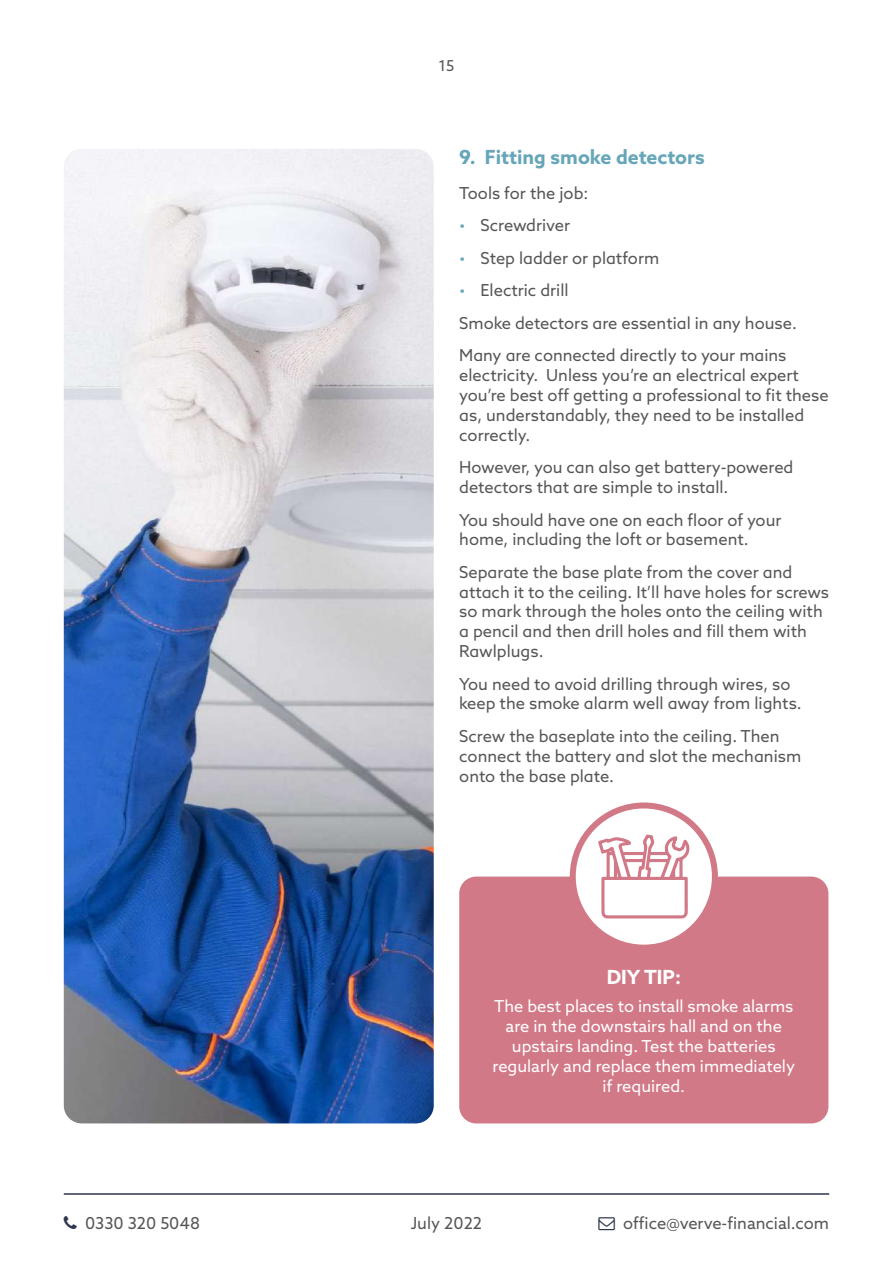
<style>
.page{position:relative;width:893px;height:1263px;background:#fff}
.page>*{position:absolute;margin:0;border:0;box-sizing:border-box;transform-origin:0 0}
.t1{font:700 19.5px "Azo Sans";color:#66a6b8}
.t2{font:700 19.5px "Azo Sans";color:#fff}
.t3{font:16.5px/19.8px "Azo Sans";color:#575656}
.t4{font:16.5px/19.8px "Azo Sans";color:#fff;text-align:center}
.t5{font:15px "Azo Sans";color:#575656}
.s1{color:#66a6b8}
</style>
<div class="page">
<hr style="left:64px;top:1193px;width:765px;height:2px;background:#2e364f">
<div style="left:459px;top:876px;width:369px;height:247px;background:#d27987;border-radius:17px"></div>
<svg style="left:573px;top:805px;width:142px;height:143px;fill:#fff"></svg>
<div style="left:570px;top:802px;width:148px;height:149px;border:6px solid #d27987;border-radius:50%"></div>
<img style="left:64px;top:149px;width:370px;height:974px">
<svg style="left:597px;top:802px;width:93px;height:118px"></svg>
<p class="t5" style="left:439px;top:60px;width:17px">15</p>
<p class="t1" style="left:459px;top:149px;width:247px">9. Fitting smoke detectors</p>
<p class="t3" style="left:459px;top:184px;width:131px">Tools for the job:</p>
<p class="t3" style="left:459px;top:217px;width:112px"><span class="s1">•</span> Screwdriver</p>
<p class="t3" style="left:459px;top:249px;width:202px"><span class="s1">•</span> Step ladder or platform</p>
<p class="t3" style="left:459px;top:275px;width:339px;line-height:32.5px"><span class="s1">•</span> Electric drill<br>Smoke detectors are essential in any house.<br>Many are connected directly to your mains</p>
<p class="t3" style="left:459px;top:367px;width:371px">electricity. Unless you’re an electrical expert you’re best off getting a professional to fit these as, understandably, they need to be installed correctly.</p>
<p class="t3" style="left:459px;top:459px;width:336px">However, you can also get battery-powered detectors that are simple to install.</p>
<p class="t3" style="left:459px;top:511px;width:324px">You should have one on each floor of your home, including the loft or basement.</p>
<p class="t3" style="left:459px;top:563px;width:371px">Separate the base plate from the cover and attach it to the ceiling. It’ll have holes for screws so mark through the holes onto the ceiling with a pencil and then drill holes and fill them with Rawlplugs.</p>
<p class="t3" style="left:459px;top:675px;width:344px">You need to avoid drilling through wires, so keep the smoke alarm well away from lights.</p>
<p class="t3" style="left:459px;top:728px;width:343px">Screw the baseplate into the ceiling. Then connect the battery and slot the mechanism onto the base plate.</p>
<p class="t2" style="left:607px;top:969px;width:76px">DIY TIP:</p>
<p class="t4" style="left:492px;top:998px;width:304px">The best places to install smoke alarms are in the downstairs hall and on the upstairs landing. Test the batteries regularly and replace them immediately if required.</p>
<p class="t3" style="left:85px;top:1214px;width:117px">0330 320 5048</p>
<p class="t3" style="left:623px;top:1214px;width:207px">office@verve-financial.com</p>
<p class="t3" style="left:411px;top:1215px;width:73px">July 2022</p>
</div>
